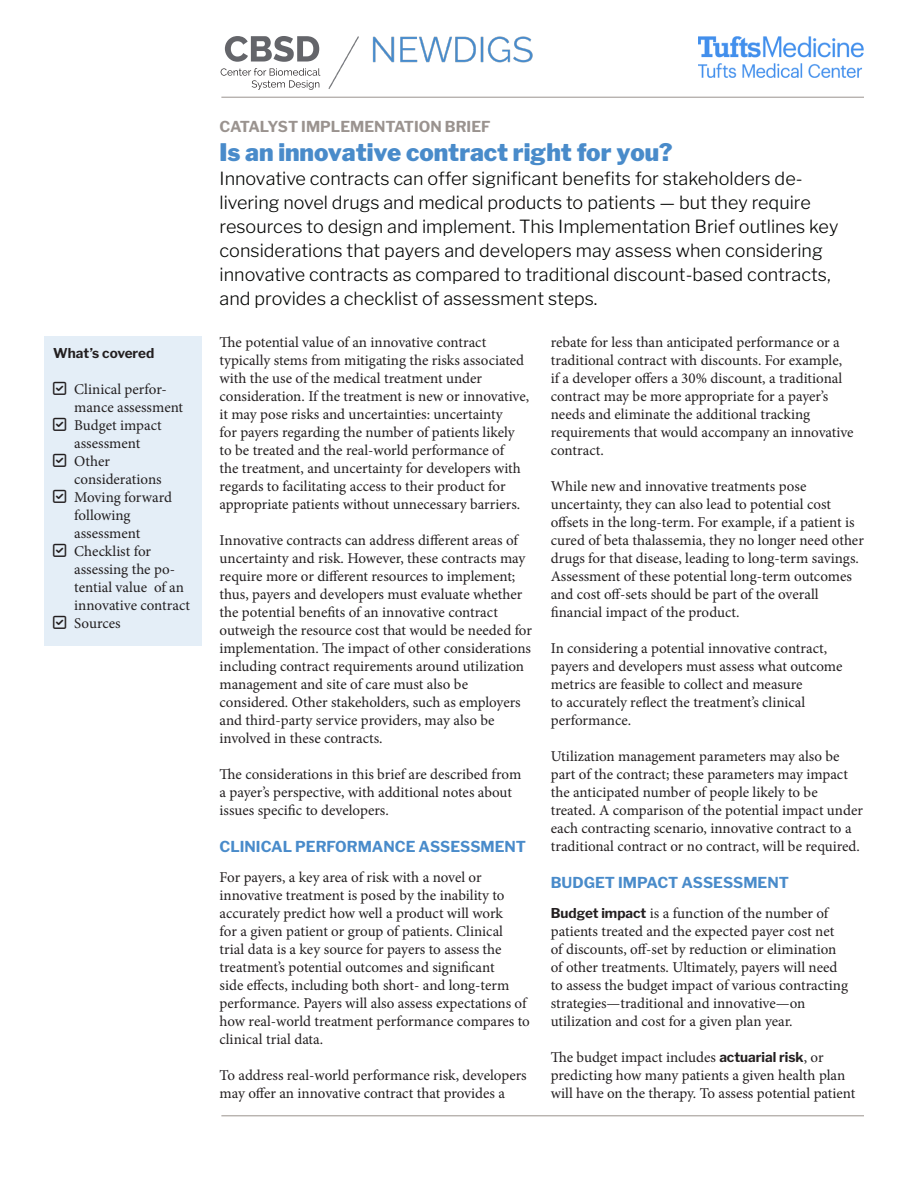
<style>
.page{position:relative;width:918px;height:1188px;background:#fff}
.page>*{position:absolute;margin:0;border:0;box-sizing:border-box;transform-origin:0 0}
.t1{font:900 24px "Libre Franklin";color:#498bca}
.t2{font:300 18px/24px "Libre Franklin";color:#040503}
.Body{font:15px/18px "Minion Pro";color:#231f20}
.A_head{font:700 15px "Libre Franklin";color:#498bca}
.t3{font:700 15px "Libre Franklin";color:#9a938f}
.Body-2{font:700 13.5px "Libre Franklin";color:#231f20}
.s1{font-family:"Libre Franklin";font-weight:700;font-size:13.5px}
</style>
<div class="page">
<hr style="left:221px;top:1115px;width:643px;height:1px;background:#9a938d">
<hr style="left:221px;top:97px;width:643px;height:1px;background:#9a938f">
<div style="left:44px;top:336px;width:158px;height:310px;background:#e4eef7"></div>
<img style="left:698px;top:36px;width:166px;height:41px">
<svg style="left:221px;top:68px;width:99px;height:22px"></svg>
<svg style="left:225px;top:36px;width:94px;height:26px"></svg>
<img style="left:328px;top:36px;width:205px;height:53px">
<p class="Body-2" style="left:53px;top:345px;width:103px">What’s covered</p>
<p class="Body" style="left:74px;top:380px;width:110px;text-indent:-21px">☑ Clinical perfor&shy;mance assessment</p>
<p class="Body" style="left:53px;top:416px;width:110px;text-align:center">☑ Budget impact assessment</p>
<p class="Body" style="left:74px;top:452px;width:89px;text-indent:-21px">☑ Other considerations</p>
<p class="Body" style="left:74px;top:488px;width:99px;text-indent:-21px">☑ Moving forward following assessment</p>
<p class="Body" style="left:74px;top:542px;width:117px;text-indent:-21px">☑ Checklist for assessing the po&shy;tential value of an innovative contract</p>
<p class="Body" style="left:53px;top:614px;width:69px">☑ Sources</p>
<p class="t3" style="left:220px;top:118px;width:273px">CATALYST IMPLEMENTATION BRIEF</p>
<p class="t1" style="left:220px;top:138px;width:454px">Is an innovative contract right for you?</p>
<p class="t2" style="left:220px;top:166px;width:620px">Innovative contracts can offer significant benefits for stakeholders de&shy;livering novel drugs and medical products to patients — but they require resources to design and implement. This Implementation Brief outlines key considerations that payers and developers may assess when considering innovative contracts as compared to traditional discount-based contracts, and provides a checklist of assessment steps.</p>
<p class="Body" style="left:220px;top:333px;width:311px">The potential value of an innovative contract typically stems from mitigating the risks associated with the use of the medical treatment under consideration. If the treatment is new or innovative, it may pose risks and uncertainties: uncertainty<br>for payers regarding the number of patients likely to be treated and the real-world performance of<br>the treatment, and uncertainty for developers with regards to facilitating access to their product for appropriate patients without unnecessary barriers.</p>
<p class="Body" style="left:220px;top:531px;width:314px">Innovative contracts can address different areas of uncertainty and risk. However, these contracts may require more or different resources to implement; thus, payers and developers must evaluate whether the potential benefits of an innovative contract outweigh the resource cost that would be needed for implementation. The impact of other considerations including contract requirements around utilization management and site of care must also be considered. Other stakeholders, such as employers and third-party service providers, may also be involved in these contracts.</p>
<p class="Body" style="left:220px;top:765px;width:303px">The considerations in this brief are described from a payer’s perspective, with additional notes about issues specific to developers.</p>
<p class="A_head" style="left:220px;top:838px;width:308px">CLINICAL PERFORMANCE ASSESSMENT</p>
<p class="Body" style="left:220px;top:869px;width:312px">For payers, a key area of risk with a novel or innovative treatment is posed by the inability to accurately predict how well a product will work<br>for a given patient or group of patients. Clinical trial data is a key source for payers to assess the treatment’s potential outcomes and significant<br>side effects, including both short- and long-term performance. Payers will also assess expectations of how real-world treatment performance compares to clinical trial data.</p>
<p class="Body" style="left:220px;top:1067px;width:309px">To address real-world performance risk, developers may offer an innovative contract that provides a</p>
<p class="Body" style="left:551px;top:333px;width:304px">rebate for less than anticipated performance or a traditional contract with discounts. For example, if a developer offers a 30% discount, a traditional contract may be more appropriate for a payer’s needs and eliminate the additional tracking requirements that would accompany an innovative contract.</p>
<p class="Body" style="left:551px;top:477px;width:315px">While new and innovative treatments pose uncertainty, they can also lead to potential cost offsets in the long-term. For example, if a patient is cured of beta thalassemia, they no longer need other drugs for that disease, leading to long-term savings.<br>Assessment of these potential long-term outcomes and cost off-sets should be part of the overall financial impact of the product.</p>
<p class="Body" style="left:551px;top:639px;width:293px">In considering a potential innovative contract, payers and developers must assess what outcome metrics are feasible to collect and measure<br>to accurately reflect the treatment’s clinical performance.</p>
<p class="Body" style="left:551px;top:747px;width:314px">Utilization management parameters may also be part of the contract; these parameters may impact the anticipated number of people likely to be treated. A comparison of the potential impact under each contracting scenario, innovative contract to a traditional contract or no contract, will be required.</p>
<p class="A_head" style="left:551px;top:874px;width:240px">BUDGET IMPACT ASSESSMENT</p>
<p class="Body" style="left:551px;top:905px;width:299px"><span class="s1">Budget impact</span> is a function of the number of patients treated and the expected payer cost net of discounts, off-set by reduction or elimination of other treatments. Ultimately, payers will need to assess the budget impact of various contracting strategies—traditional and innovative—on utilization and cost for a given plan year.</p>
<p class="Body" style="left:551px;top:1049px;width:306px">The budget impact includes <span class="s1">actuarial risk</span>, or predicting how many patients a given health plan will have on the therapy. To assess potential patient</p>
</div>
